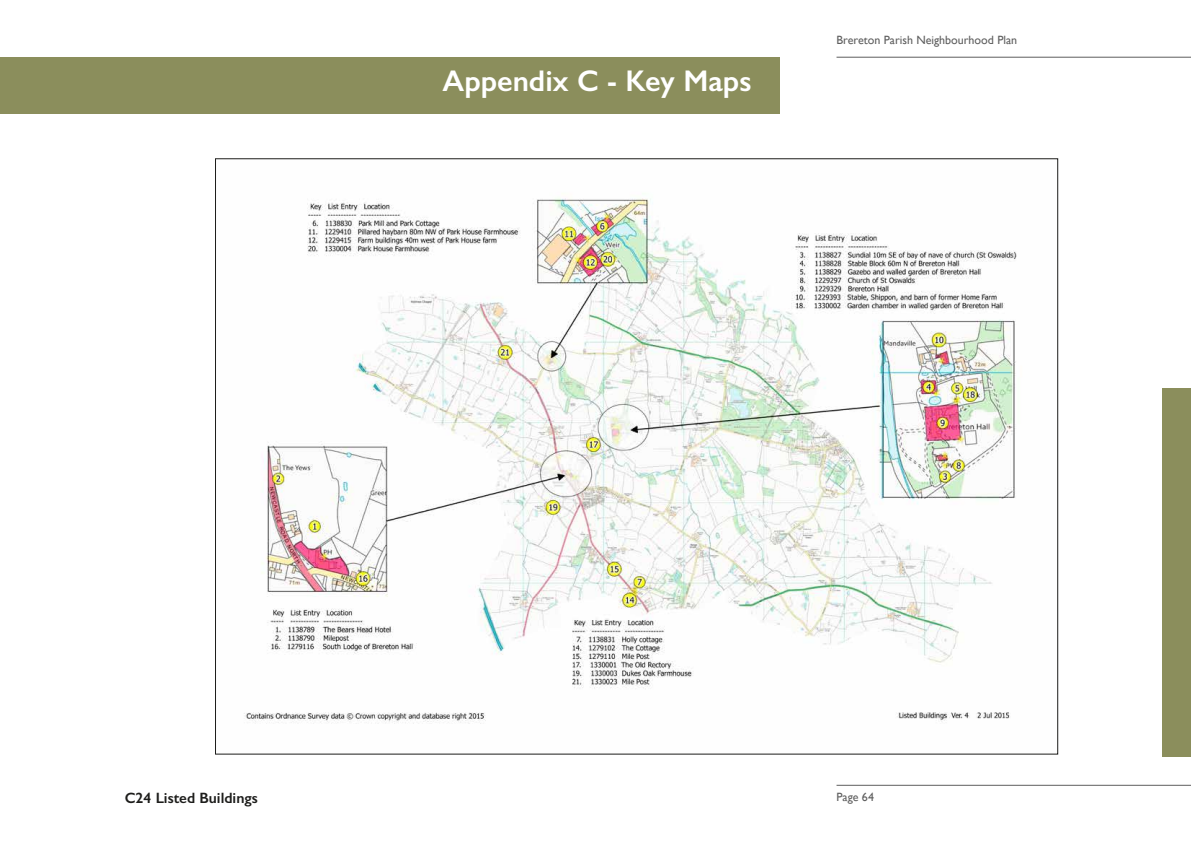
<style>
.page{position:relative;width:1191px;height:842px;background:#fff}
.page>*{position:absolute;margin:0;border:0;box-sizing:border-box;transform-origin:0 0}
.t1{font:600 30px "Gill Sans";color:#fff}
.t2{font:600 15px "Gill Sans";color:#1d1d1b}
.t3{font:12px "Gill Sans";color:#5e5e5e}
</style>
<div class="page">
<hr style="left:836px;top:57px;width:355px;height:1px;background:#5e5e5e">
<hr style="left:836px;top:785px;width:355px;height:1px;background:#5e5e5e">
<div style="left:1162px;top:388px;width:29px;height:369px;background:#8b8e5c"></div>
<div style="left:0;top:57px;width:780px;height:56px;background:#8b8e5c"></div>
<img style="left:244px;top:198px;width:773px;height:526px">
<h1 class="t1" style="left:442px;top:63px;width:310px">Appendix C - Key Maps</h1>
<p class="t3" style="left:836px;top:33px;width:182px">Brereton Parish Neighbourhood Plan</p>
<p class="t2" style="left:125px;top:789px;width:135px">C24 Listed Buildings</p>
<p class="t3" style="left:836px;top:789px;width:39px">Page 64</p>
</div>
